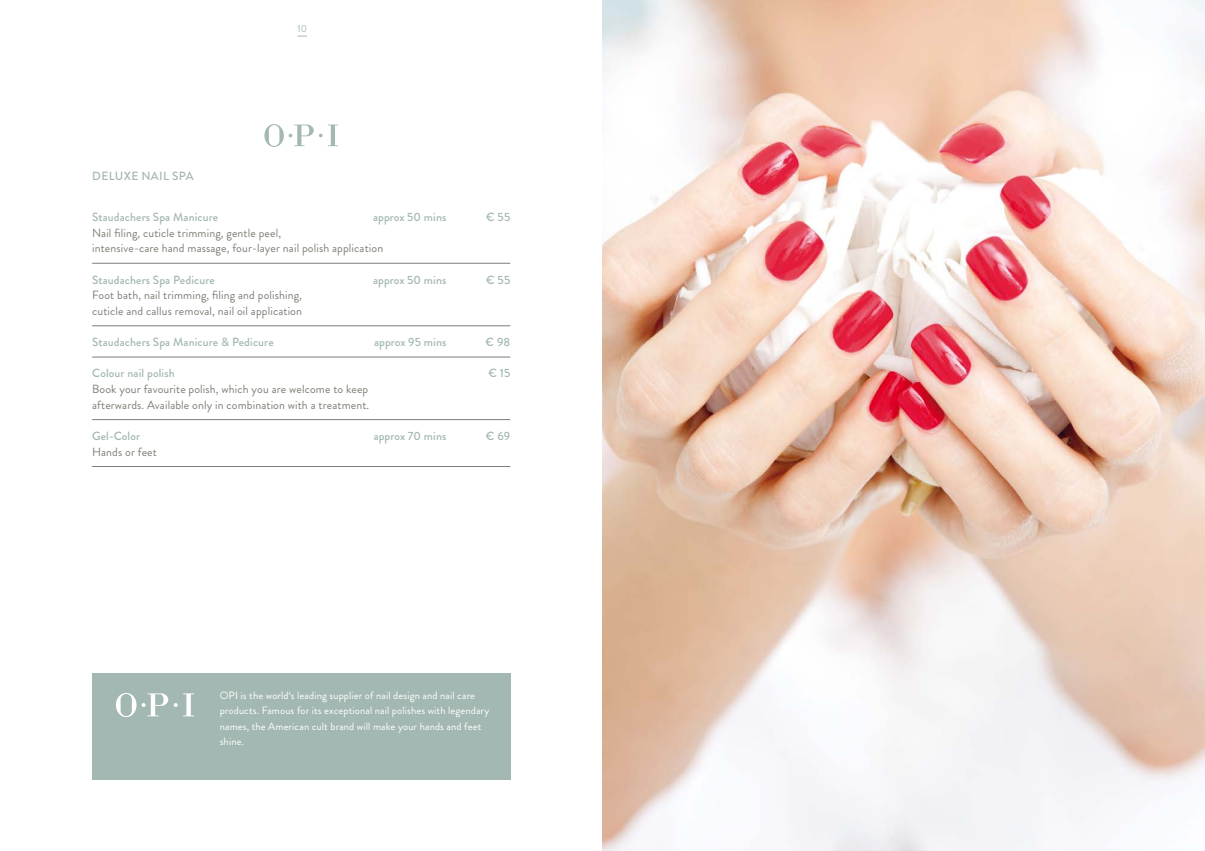
<style>
.page{position:relative;width:1205px;height:851px;background:#fff}
.page>*{position:absolute;margin:0;border:0;box-sizing:border-box;transform-origin:0 0}
.t1{font:11.88px/15.6px "Brandon Grotesque";letter-spacing:.01em;color:#7d7e75}
.t2{font:500 11.88px "Brandon Grotesque";letter-spacing:.01em;color:#a3b8b2}
.t3{font:500 11.88px "Brandon Grotesque";letter-spacing:.03em;color:#a3b8b2}
.t4{font:10.62px/15.6px "Brandon Grotesque";letter-spacing:.01em;color:#fff}
.t5{font:10px "Brandon Grotesque";color:#a3b8b2}
</style>
<div class="page">
<img style="left:602px;top:0;width:603px;height:850px">
<hr style="left:92px;top:263px;width:418px;height:1px;background:#7d7e75">
<hr style="left:92px;top:325px;width:418px;height:1px;background:#7d7e75">
<hr style="left:92px;top:356px;width:418px;height:1px;background:#7d7e75">
<hr style="left:92px;top:419px;width:418px;height:1px;background:#7d7e75">
<hr style="left:92px;top:466px;width:418px;height:1px;background:#7d7e75">
<div style="left:92px;top:673px;width:418px;height:106px;background:#a3b8b2"></div>
<svg style="left:174px;top:693px;width:20px;height:23px"></svg>
<svg style="left:116px;top:693px;width:52px;height:24px"></svg>
<svg style="left:264px;top:124px;width:74px;height:23px"></svg>
<p class="t5" style="left:297px;top:22px;width:11px">10</p>
<p class="t3" style="left:92px;top:168px;width:103px">DELUXE NAIL SPA</p>
<p class="t2" style="left:92px;top:209px;width:128px">Staudachers Spa Manicure</p>
<p class="t2" style="left:373px;top:209px;width:75px">approx 50 mins</p>
<p class="t2" style="left:486px;top:209px;width:26px">€ 55</p>
<p class="t1" style="left:92px;top:225px;width:293px">Nail filing, cuticle trimming, gentle peel,<br>intensive-care hand massage, four-layer nail polish application</p>
<p class="t2" style="left:92px;top:271px;width:124px">Staudachers Spa Pedicure</p>
<p class="t2" style="left:373px;top:271px;width:75px">approx 50 mins</p>
<p class="t2" style="left:486px;top:271px;width:26px">€ 55</p>
<p class="t1" style="left:92px;top:287px;width:211px">Foot bath, nail trimming, filing and polishing, cuticle and callus removal, nail oil application</p>
<p class="t2" style="left:92px;top:334px;width:183px">Staudachers Spa Manicure &amp; Pedicure</p>
<p class="t2" style="left:374px;top:334px;width:74px">approx 95 mins</p>
<p class="t2" style="left:485px;top:334px;width:26px">€ 98</p>
<p class="t2" style="left:92px;top:365px;width:84px">Colour nail polish</p>
<p class="t2" style="left:488px;top:365px;width:23px">€ 15</p>
<p class="t1" style="left:92px;top:381px;width:279px">Book your favourite polish, which you are welcome to keep afterwards. Available only in combination with a treatment.</p>
<p class="t2" style="left:92px;top:427px;width:50px">Gel-Color</p>
<p class="t2" style="left:374px;top:427px;width:74px">approx 70 mins</p>
<p class="t2" style="left:486px;top:427px;width:26px">€ 69</p>
<p class="t1" style="left:92px;top:444px;width:66px">Hands or feet</p>
<p class="t4" style="left:220px;top:687px;width:271px">OPI is the world‘s leading supplier of nail design and nail care products. Famous for its exceptional nail polishes with legendary names, the American cult brand will make your hands and feet shine.</p>
</div>
